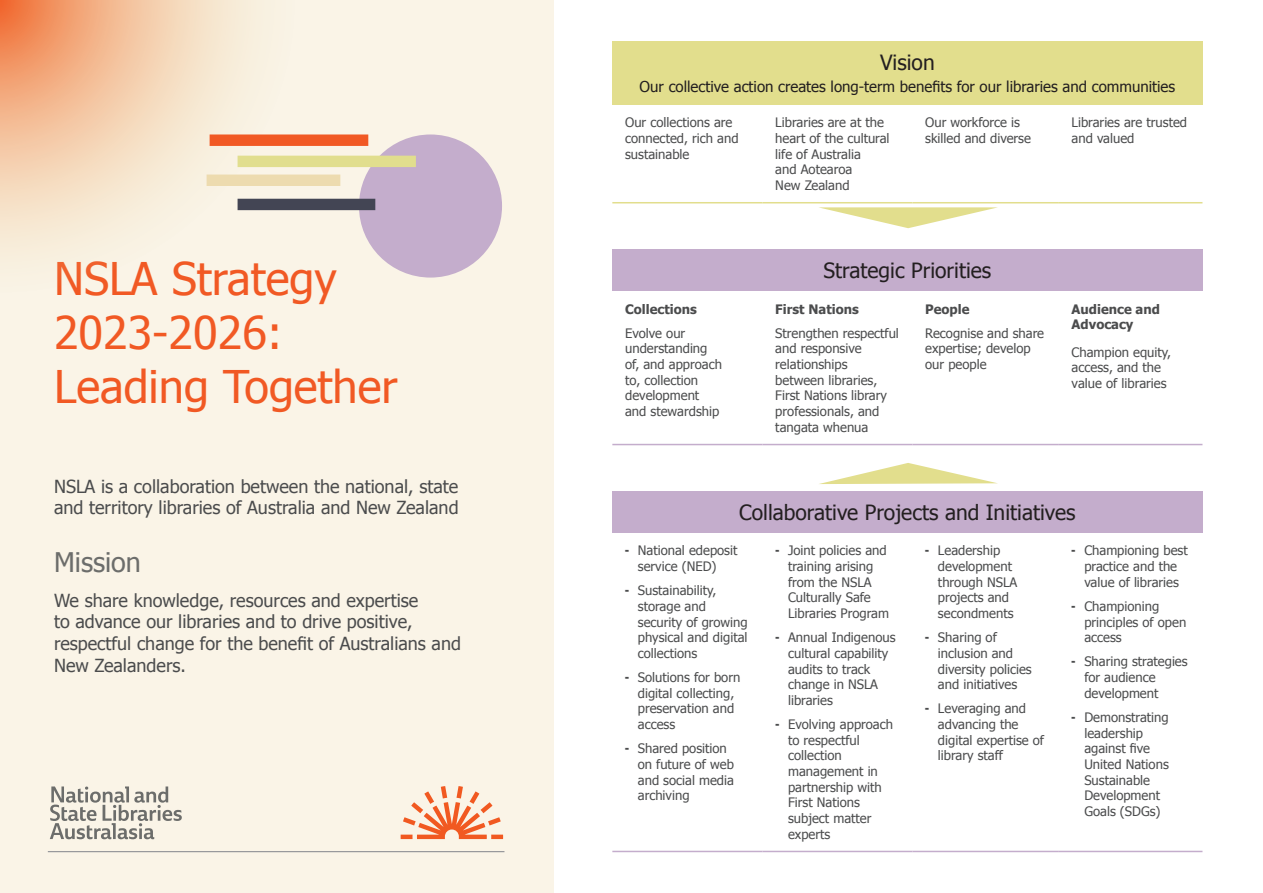
<style>
.page{position:relative;width:1263px;height:893px;background:#fff}
.page>*{position:absolute;margin:0;border:0;box-sizing:border-box;transform-origin:0 0}
.Heading_1{font:45px/54px "Tahoma";color:#f15924}
.Heading_2{font:27px "Tahoma";color:#6c6d6b}
.Heading_3{font:21px "Tahoma";color:#231f20}
.t1{font:18px "Tahoma";color:#4b4c4d}
.t2{font:15px "Tahoma";color:#231f20}
.Body{font:13.05px/15.6px "Tahoma";color:#4b4c4d}
.Body-2{font:700 13.05px/15.6px "Tahoma";color:#4b4c4d}
.s1{font-weight:700}
.s2{font-family:"Impact"}
</style>
<div class="page">
<div style="left:0;top:0;width:553px;height:893px;background:#faf4e7"></div>
<svg style="left:0;top:0;width:295px;height:257px"></svg>
<div style="left:612px;top:41px;width:590px;height:64px;background:#e2de8d"></div>
<hr style="left:612px;top:202px;width:150px;height:1px;background:#e2de8d">
<hr style="left:762px;top:202px;width:150px;height:1px;background:#e2de8d">
<hr style="left:912px;top:202px;width:147px;height:1px;background:#e2de8d">
<hr style="left:1059px;top:202px;width:143px;height:1px;background:#e2de8d">
<div style="left:612px;top:249px;width:590px;height:42px;background:#c4adcc"></div>
<hr style="left:612px;top:444px;width:150px;height:1px;background:#c4adcc">
<hr style="left:762px;top:444px;width:150px;height:1px;background:#c4adcc">
<hr style="left:912px;top:444px;width:147px;height:1px;background:#c4adcc">
<hr style="left:1059px;top:444px;width:143px;height:1px;background:#c4adcc">
<div style="left:612px;top:491px;width:590px;height:42px;background:#c4adcc"></div>
<hr style="left:612px;top:851px;width:150px;height:1px;background:#c4adcc">
<hr style="left:762px;top:851px;width:150px;height:1px;background:#c4adcc">
<hr style="left:912px;top:851px;width:147px;height:1px;background:#c4adcc">
<hr style="left:1059px;top:851px;width:143px;height:1px;background:#c4adcc">
<svg style="left:819px;top:463px;width:179px;height:21px"></svg>
<svg style="left:819px;top:207px;width:179px;height:21px"></svg>
<div style="left:359px;top:134px;width:143px;height:144px;background:#c4adcc;border-radius:50%"></div>
<hr style="left:48px;top:851px;width:456px;height:1px;background:#939598">
<svg style="left:50px;top:786px;width:132px;height:53px"></svg>
<svg style="left:401px;top:786px;width:102px;height:53px"></svg>
<div style="left:210px;top:134px;width:158px;height:12px;background:#f15924"></div>
<div style="left:238px;top:156px;width:178px;height:11px;background:#e1de8e"></div>
<div style="left:238px;top:199px;width:137px;height:11px;background:#434554"></div>
<div style="left:207px;top:175px;width:133px;height:11px;background:#eddbaf"></div>
<p class="Heading_1" style="left:54px;top:249px;width:345px">NSLA Strategy<br>2023-2026:<br>Leading Together</p>
<p class="t1" style="left:54px;top:474px;width:406px">NSLA is a collaboration between the national, state</p>
<p class="t1" style="left:54px;top:496px;width:406px">and territory libraries of Australia and New Zealand</p>
<p class="Heading_2" style="left:54px;top:544px;width:88px">Mission</p>
<p class="t1" style="left:54px;top:588px;width:366px">We share knowledge, resources and expertise</p>
<p class="t1" style="left:54px;top:610px;width:360px">to advance our libraries and to drive positive,</p>
<p class="t1" style="left:54px;top:631px;width:409px">respectful change for the benefit of Australians and</p>
<p class="t1" style="left:54px;top:653px;width:133px">New Zealanders.</p>
<p class="Heading_3" style="left:880px;top:48px;width:56px">Vision</p>
<p class="t2" style="left:640px;top:76px;width:537px">Our collective action creates long-term benefits for our libraries and communities</p>
<p class="Body" style="left:625px;top:114px;width:115px">Our collections are connected, rich and sustainable</p>
<p class="Body" style="left:775px;top:114px;width:116px">Libraries are at the heart of the cultural life of Australia<br>and Aotearoa<br>New Zealand</p>
<p class="Body" style="left:925px;top:114px;width:107px">Our workforce is skilled and diverse</p>
<p class="Body" style="left:1071px;top:114px;width:117px">Libraries are trusted and valued</p>
<p class="Body-2" style="left:625px;top:300px;width:73px">Collections</p>
<p class="Body" style="left:625px;top:325px;width:98px">Evolve our understanding of, and approach to, collection development and stewardship</p>
<p class="Heading_3" style="left:823px;top:256px;width:169px">Strategic Priorities</p>
<p class="Body" style="left:775px;top:296px;width:125px;line-height:24.2px"><span class="s1">First Nations<br></span>Strengthen respectful</p>
<p class="Body" style="left:775px;top:340px;width:113px">and responsive relationships between libraries,<br>First Nations library professionals, and tangata whenua</p>
<p class="Body" style="left:925px;top:296px;width:120px;line-height:24.2px"><span class="s1">People<br></span>Recognise and share</p>
<p class="Body" style="left:925px;top:340px;width:107px">expertise; develop our people</p>
<p class="Body-2" style="left:1071px;top:300px;width:90px">Audience and<br>Advocacy</p>
<p class="Body" style="left:1071px;top:343px;width:101px">Champion equity, access, and the value of libraries</p>
<p class="Heading_3" style="left:739px;top:498px;width:338px">Collaborative Projects and Initiatives</p>
<p class="Body" style="left:638px;top:542px;width:101px;text-indent:-13px"><span class="s2">-</span> National edeposit service (NED)</p>
<p class="Body" style="left:638px;top:582px;width:111px;text-indent:-13px"><span class="s2">-</span> Sustainability, storage and security of growing physical and digital collections</p>
<p class="Body" style="left:638px;top:669px;width:104px;text-indent:-13px"><span class="s2">-</span> Solutions for born digital collecting, preservation and access</p>
<p class="Body" style="left:638px;top:740px;width:98px;text-indent:-13px"><span class="s2">-</span> Shared position on future of web and social media archiving</p>
<p class="Body" style="left:788px;top:542px;width:102px;text-indent:-13px"><span class="s2">-</span> Joint policies and training arising from the NSLA<br>Culturally Safe<br>Libraries Program</p>
<p class="Body" style="left:788px;top:629px;width:109px;text-indent:-13px"><span class="s2">-</span> Annual Indigenous cultural capability audits to track change in NSLA libraries</p>
<p class="Body" style="left:788px;top:716px;width:107px;text-indent:-13px"><span class="s2">-</span> Evolving approach to respectful collection management in partnership with<br>First Nations subject matter experts</p>
<p class="Body" style="left:938px;top:542px;width:81px;text-indent:-13px"><span class="s2">-</span> Leadership development through NSLA projects and secondments</p>
<p class="Body" style="left:938px;top:629px;width:95px;text-indent:-13px"><span class="s2">-</span> Sharing of inclusion and diversity policies and initiatives</p>
<p class="Body" style="left:938px;top:700px;width:108px;text-indent:-13px"><span class="s2">-</span> Leveraging and advancing the digital expertise of library staff</p>
<p class="Body" style="left:1071px;top:542px;width:118px;text-align:center"><span class="s2">-</span> Championing best practice and the value of libraries</p>
<p class="Body" style="left:1084px;top:598px;width:103px;text-indent:-13px"><span class="s2">-</span> Championing principles of open access</p>
<p class="Body" style="left:1084px;top:653px;width:105px;text-indent:-13px"><span class="s2">-</span> Sharing strategies for audience development</p>
<p class="Body" style="left:1084px;top:709px;width:86px;text-indent:-13px"><span class="s2">-</span> Demonstrating leadership against five<br>United Nations<br>Sustainable<br>Development<br>Goals (SDGs)</p>
</div>
